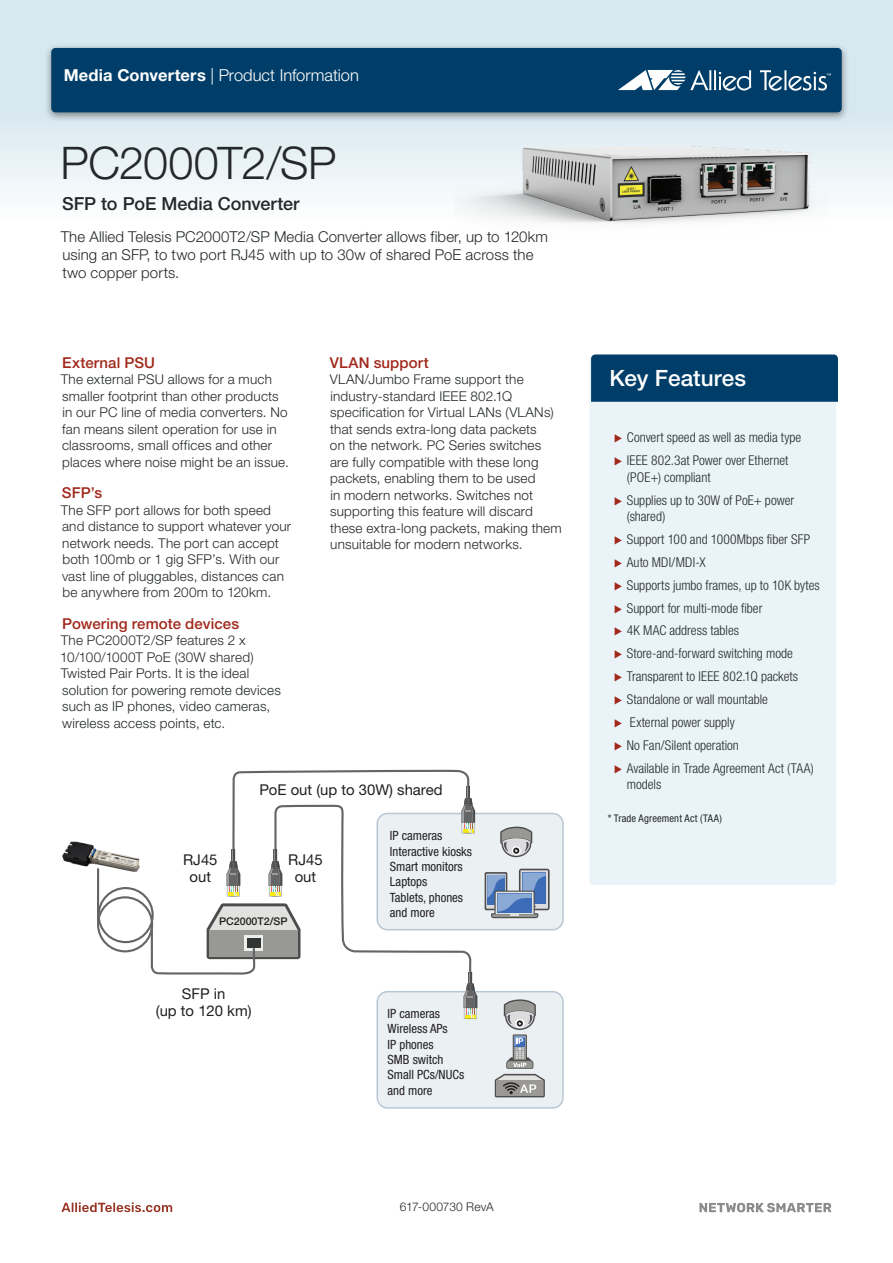
<style>
.page{position:relative;width:893px;height:1263px;background:#fff}
.page>*{position:absolute;margin:0;border:0;box-sizing:border-box;transform-origin:0 0}
.t1{font:300 45px "Helvetica Neue";letter-spacing:-.015em;color:#24282a}
.t2{font:500 22.5px "Helvetica Neue";color:#fff}
.t3{font:500 18px "Helvetica Neue";color:#24282a}
.t4{font:300 16.5px "Helvetica Neue";color:#fff}
.t5{font:300 15px/18px "Helvetica Neue";letter-spacing:.005em;color:#24282a}
.t6{font:500 15px "Helvetica Neue";letter-spacing:.005em;color:#a1281b}
.t7{font:14.85px/17px "Helvetica Neue";color:#231f20;text-align:center}
.t8{font:300 13.5px/16.5px "Helvetica Neue";letter-spacing:.015em;color:#24282a}
.t9{font:300 condensed 13.5px/23px "Helvetica Neue";color:#24282a}
.t10{font:condensed 12.75px/15.3px "Helvetica Neue";color:#231f20}
.t11{font:300 12px "Helvetica Neue";letter-spacing:-.005em;color:#24282a}
.t12{font:500 10.65px "Helvetica Neue";color:#231f20}
.t13{font:condensed 10.5px "Helvetica Neue";letter-spacing:.01em;color:#24282a}
.s1{font-weight:700}
.s2{font-family:"Allied Telesis";font-stretch:normal;color:#a1281b}
</style>
<div class="page">
<div style="left:589px;top:358px;width:247px;height:527px;background:#eaf3f7"></div>
<div style="left:591px;top:354px;width:247px;height:48px;background:#003e69"></div>
<div style="left:377px;top:813px;width:186px;height:117px;background:#ebf0f3;border-radius:10px"></div>
<div style="left:376px;top:813px;width:188px;height:117px;border:2px solid #b9c8d5;border-radius:10px"></div>
<div style="left:377px;top:992px;width:186px;height:116px;background:#ebf0f3;border-radius:10px"></div>
<div style="left:376px;top:991px;width:188px;height:118px;border:2px solid #b9c8d5;border-radius:10px"></div>
<img style="left:62px;top:841px;width:78px;height:35px">
<div style="left:97px;top:896px;width:56px;height:56px;border:2px solid #646566;border-radius:50%"></div>
<hr style="left:97px;top:869px;width:2px;height:53px;background:#646566">
<div style="left:98px;top:887px;width:56px;height:56px;border:2px solid #646566;border-radius:50%"></div>
<svg style="left:149px;top:769px;width:328px;height:340px"></svg>
<svg style="left:504px;top:999px;width:32px;height:31px"></svg>
<div style="left:519px;top:869px;width:31px;height:41px;background:#4d4c4c;border-radius:2px"></div>
<div style="left:520px;top:870px;width:28px;height:39px;background:#dcdbde"></div>
<div style="left:485px;top:872px;width:22px;height:38px;background:#5d5c5c;border-radius:2px"></div>
<div style="left:486px;top:874px;width:20px;height:35px;background:#c3c2c5"></div>
<svg style="left:487px;top:872px;width:59px;height:46px"></svg>
<svg style="left:500px;top:826px;width:32px;height:31px"></svg>
<svg style="left:513px;top:1034px;width:14px;height:27px"></svg>
<div style="left:514px;top:1035px;width:12px;height:25px;background:#747472"></div>
<svg style="left:495px;top:1036px;width:50px;height:61px"></svg>
<svg style="left:62px;top:1202px;width:110px;height:10px"></svg>
<svg style="left:699px;top:1203px;width:132px;height:9px"></svg>
<div style="left:0;top:0;width:893px;height:221px;background:linear-gradient(to bottom,#cde2ec,#f4f8fb)"></div>
<div style="left:43px;top:43px;width:807px;height:80px;background:#231f20;opacity:.5"></div>
<div style="left:51px;top:48px;width:791px;height:64px;background:#003e69;border-radius:4px"></div>
<svg style="left:760px;top:70px;width:71px;height:21px"></svg>
<svg style="left:618px;top:70px;width:133px;height:21px"></svg>
<img style="left:455px;top:145px;width:372px;height:78px">
<p class="t4" style="left:64px;top:65px;width:297px"><span class="s1">Media Converters</span> | Product Information</p>
<h1 class="t1" style="left:61px;top:136px;width:277px">PC2000T2/SP</h1>
<h3 class="t3" style="left:62px;top:192px;width:239px">SFP to PoE Media Converter</h3>
<p class="t5" style="left:61px;top:227px;width:489px">The Allied Telesis PC2000T2/SP Media Converter allows fiber, up to 120km using an SFP, to two port RJ45 with up to 30w of shared PoE across the two copper ports.</p>
<p class="t6" style="left:62px;top:353px;width:94px">External PSU</p>
<p class="t8" style="left:61px;top:371px;width:230px">The external PSU allows for a much smaller footprint than other products in our PC line of media converters. No fan means silent operation for use in classrooms, small offices and other places where noise might be an issue.</p>
<p class="t6" style="left:62px;top:484px;width:42px">SFP’s</p>
<p class="t8" style="left:61px;top:501px;width:232px">The SFP port allows for both speed and distance to support whatever your network needs. The port can accept both 100mb or 1 gig SFP’s. With our vast line of pluggables, distances can be anywhere from 200m to 120km.</p>
<p class="t6" style="left:62px;top:614px;width:178px">Powering remote devices</p>
<p class="t8" style="left:60px;top:632px;width:222px">The PC2000T2/SP features 2 x<br>10/100/1000T PoE (30W shared)<br>Twisted Pair Ports. It is the ideal solution for powering remote devices such as IP phones, video cameras, wireless access points, etc.</p>
<p class="t6" style="left:330px;top:353px;width:100px">VLAN support</p>
<p class="t8" style="left:330px;top:371px;width:233px">VLAN/Jumbo Frame support the industry-standard IEEE 802.1Q specification for Virtual LANs (VLANs) that sends extra-long data packets<br>on the network. PC Series switches are fully compatible with these long packets, enabling them to be used<br>in modern networks. Switches not supporting this feature will discard these extra-long packets, making them unsuitable for modern networks.</p>
<p class="t7" style="left:259px;top:781px;width:185px">PoE out (up to 30W) shared</p>
<p class="t7" style="left:183px;top:851px;width:36px">RJ45 out</p>
<p class="t7" style="left:288px;top:851px;width:36px">RJ45 out</p>
<p class="t12" style="left:219px;top:914px;width:70px">PC2000T2/SP</p>
<p class="t7" style="left:156px;top:985px;width:97px">SFP in<br>(up to 120 km)</p>
<p class="t10" style="left:390px;top:828px;width:84px">IP cameras<br>Interactive kiosks<br>Smart monitors<br>Laptops<br>Tablets, phones and more</p>
<p class="t10" style="left:388px;top:1006px;width:78px">IP cameras<br>Wireless APs<br>IP phones<br>SMB switch<br>Small PCs/NUCs and more</p>
<p class="t11" style="left:400px;top:1199px;width:95px">617-000730 RevA</p>
<h2 class="t2" style="left:610px;top:364px;width:138px">Key Features</h2>
<p class="t9" style="left:614px;top:426px;width:189px"><span class="s2">ۼ</span> Convert speed as well as media type <span class="s2">ۼ</span> IEEE 802.3at Power over Ethernet</p>
<p class="t9" style="left:614px;top:465px;width:182px;text-indent:13px">(POE+) compliant<br><span class="s2">ۼ</span> Supplies up to 30W of PoE+ power</p>
<p class="t9" style="left:614px;top:505px;width:207px;text-indent:13px">(shared)<br><span class="s2">ۼ</span> Support 100 and 1000Mbps fiber SFP <span class="s2">ۼ</span> Auto MDI/MDI-X<br><span class="s2">ۼ</span> Supports jumbo frames, up to 10K bytes <span class="s2">ۼ</span> Support for multi-mode fiber<br><span class="s2">ۼ</span> 4K MAC address tables<br><span class="s2">ۼ</span> Store-and-forward switching mode<br><span class="s2">ۼ</span> Transparent to IEEE 802.1Q packets<br><span class="s2">ۼ</span> Standalone or wall mountable<br><span class="s2">ۼ</span> External power supply<br><span class="s2">ۼ</span> No Fan/Silent operation<br><span class="s2">ۼ</span> Available in Trade Agreement Act (TAA)</p>
<p class="t9" style="left:627px;top:773px;width:36px">models</p>
<p class="t13" style="left:608px;top:812px;width:116px">* Trade Agreement Act (TAA)</p>
</div>
